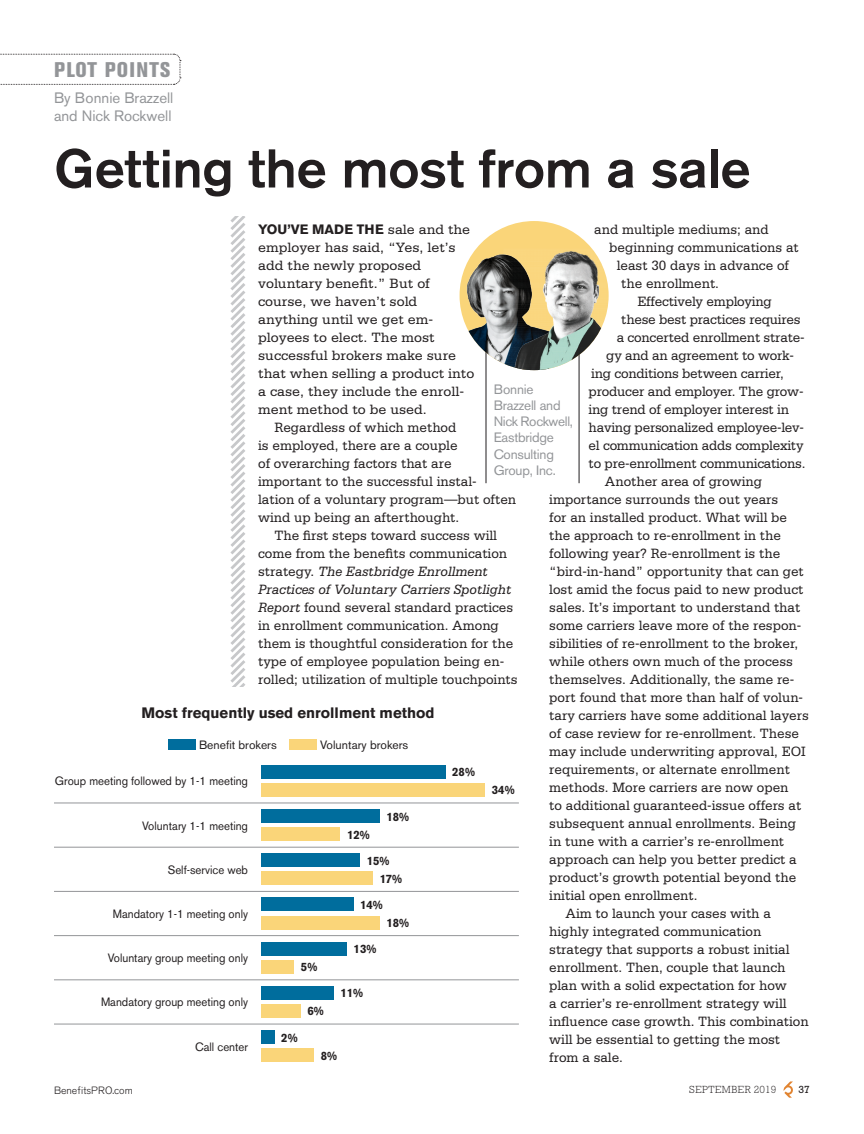
<style>
.page{position:relative;width:864px;height:1134px;background:#fff}
.page>*{position:absolute;margin:0;border:0;box-sizing:border-box;transform-origin:0 0}
.t1{font:500 54px "Akzidenz Grotesk BE";letter-spacing:-.01em;color:#231f20}
.t2{font:800 condensed 21px "Akzidenz Grotesk BE";letter-spacing:.05em;color:#939598}
.t3{font:700 15px "Akzidenz Grotesk BE";color:#231f20}
.t4{font:15px/18px "Akzidenz Grotesk BE";color:#939598}
.t5{font:14.25px/18px "Serifa Std";color:#231f20;scale:.95 1}
.t6{font:14.25px/18px "Serifa Std";color:#231f20}
.t7{font:13.5px/16.2px "Akzidenz Grotesk BE";letter-spacing:-.015em;color:#939598}
.t8{font:700 13.5px "Akzidenz Grotesk BE";color:#231f20}
.t9{font:12px "Akzidenz Grotesk BE";color:#231f20;scale:.95 1}
.t10{font:700 12px/26.2px "Akzidenz Grotesk BE";color:#231f20;scale:.95 1}
.t11{font:12px "Akzidenz Grotesk BE";color:#231f20}
.t12{font:300 10.5px "Akzidenz Grotesk BE";color:#231f20}
.t13{font:300 10.5px "Rockwell Std";letter-spacing:.05em;color:#231f20}
.t14{font:10.5px "Rockwell Std";color:#231f20}
.s1{font-family:"Serifa Std";font-weight:400;font-size:14.25px}
.s2{font-style:italic}
</style>
<div class="page">
<svg style="left:783px;top:1081px;width:10px;height:17px"></svg>
<svg style="left:0;top:53px;width:181px;height:32px"></svg>
<svg style="left:230px;top:216px;width:16px;height:471px"></svg>
<hr style="left:486px;top:288px;width:1px;height:195px;background:#201d1e">
<hr style="left:579px;top:284px;width:1px;height:199px;background:#201d1e">
<div style="left:460px;top:221px;width:149px;height:149px;background:#fad579;border-radius:50%"></div>
<img style="left:460px;top:244px;width:43px;height:126px">
<img style="left:503px;top:248px;width:106px;height:122px">
<div style="left:168px;top:740px;width:28px;height:10px;background:#006d9d"></div>
<div style="left:289px;top:740px;width:28px;height:10px;background:#fad579"></div>
<div style="left:261px;top:765px;width:184px;height:13px;background:#006d9d"></div>
<div style="left:261px;top:853px;width:99px;height:14px;background:#006d9d"></div>
<div style="left:261px;top:942px;width:86px;height:13px;background:#006d9d"></div>
<div style="left:261px;top:809px;width:119px;height:14px;background:#006d9d"></div>
<div style="left:261px;top:898px;width:92px;height:13px;background:#006d9d"></div>
<div style="left:261px;top:986px;width:73px;height:14px;background:#006d9d"></div>
<div style="left:261px;top:1030px;width:14px;height:14px;background:#006d9d"></div>
<div style="left:261px;top:783px;width:224px;height:14px;background:#fad579"></div>
<div style="left:261px;top:872px;width:112px;height:13px;background:#fad579"></div>
<div style="left:261px;top:960px;width:33px;height:14px;background:#fad579"></div>
<div style="left:261px;top:828px;width:79px;height:13px;background:#fad579"></div>
<div style="left:261px;top:916px;width:119px;height:13px;background:#fad579"></div>
<div style="left:261px;top:1004px;width:40px;height:14px;background:#fad579"></div>
<div style="left:261px;top:1049px;width:53px;height:13px;background:#fad579"></div>
<hr style="left:54px;top:803px;width:465px;height:1px;background:#939598">
<hr style="left:54px;top:891px;width:465px;height:1px;background:#939598">
<hr style="left:54px;top:979px;width:465px;height:1px;background:#939598">
<hr style="left:54px;top:847px;width:465px;height:1px;background:#939598">
<hr style="left:54px;top:935px;width:465px;height:1px;background:#939598">
<hr style="left:54px;top:1024px;width:465px;height:1px;background:#939598">
<h2 class="t2" style="left:54px;top:57px;width:118px">PLOT POINTS</h2>
<p class="t4" style="left:54px;top:89px;width:121px">By Bonnie Brazzell and Nick Rockwell</p>
<h1 class="t1" style="left:54px;top:135px;width:698px">Getting the most from a sale</h1>
<p class="t8" style="left:258px;top:221px;width:214px">YOU’VE MADE THE <span class="s1">sale and the</span></p>
<p class="t6" style="left:258px;top:239px;width:218px">employer has said, “Yes, let’s add the newly proposed voluntary benefit.” But of course, we haven’t sold anything until we get em&shy;ployees to elect. The most successful brokers make sure that when selling a product into a case, they include the enroll&shy;ment method to be used.</p>
<p class="t5" style="left:258px;top:419px;width:273px;text-indent:16px">Regardless of which method<br>is employed, there are a couple<br>of overarching factors that are important to the successful instal&shy;lation of a voluntary program—but often wind up being an afterthought.</p>
<p class="t5" style="left:258px;top:526px;width:275px;text-indent:16px">The first steps toward success will come from the benefits communication strategy. <span class="s2">The Eastbridge Enrollment Practices of Voluntary Carriers Spotlight Report</span> found several standard practices in enrollment communication. Among them is thoughtful consideration for the type of employee population being en&shy;rolled; utilization of multiple touchpoints</p>
<p class="t5" style="left:594px;top:221px;width:185px">and multiple mediums; and</p>
<p class="t5" style="left:609px;top:239px;width:201px">beginning communications at</p>
<p class="t5" style="left:617px;top:256px;width:183px">least 30 days in advance of</p>
<p class="t5" style="left:621px;top:274px;width:104px">the enrollment.</p>
<p class="t5" style="left:637px;top:292px;width:143px">Effectively employing</p>
<p class="t5" style="left:621px;top:310px;width:190px">these best practices requires</p>
<p class="t5" style="left:617px;top:328px;width:199px">a concerted enrollment strate-</p>
<p class="t5" style="left:606px;top:347px;width:199px">gy and an agreement to work-</p>
<p class="t5" style="left:591px;top:365px;width:204px">ing conditions between carrier,</p>
<p class="t5" style="left:589px;top:383px;width:228px">producer and employer. The grow-</p>
<p class="t5" style="left:589px;top:401px;width:212px">ing trend of employer interest in</p>
<p class="t5" style="left:589px;top:419px;width:228px">having personalized employee-lev-</p>
<p class="t5" style="left:589px;top:437px;width:228px">el communication adds complexity</p>
<p class="t5" style="left:589px;top:455px;width:230px">to pre-enrollment communications.</p>
<p class="t5" style="left:605px;top:472px;width:167px">Another area of growing</p>
<p class="t5" style="left:549px;top:490px;width:243px">importance surrounds the out years</p>
<p class="t5" style="left:549px;top:508px;width:252px">for an installed product. What will be</p>
<p class="t5" style="left:549px;top:526px;width:245px">the approach to re-enrollment in the</p>
<p class="t5" style="left:549px;top:544px;width:245px">following year? Re-enrollment is the</p>
<p class="t5" style="left:549px;top:562px;width:269px">“bird-in-hand” opportunity that can get</p>
<p class="t5" style="left:549px;top:580px;width:269px">lost amid the focus paid to new product</p>
<p class="t5" style="left:549px;top:598px;width:266px">sales. It’s important to understand that</p>
<p class="t5" style="left:549px;top:616px;width:267px">some carriers leave more of the respon-</p>
<p class="t5" style="left:549px;top:635px;width:264px">sibilities of re-enrollment to the broker,</p>
<p class="t5" style="left:549px;top:653px;width:258px">while others own much of the process</p>
<p class="t5" style="left:549px;top:670px;width:259px">themselves. Additionally, the same re-</p>
<p class="t5" style="left:549px;top:689px;width:269px">port found that more than half of volun-</p>
<p class="t5" style="left:549px;top:707px;width:275px">tary carriers have some additional layers</p>
<p class="t5" style="left:549px;top:725px;width:264px">of case review for re-enrollment. These</p>
<p class="t5" style="left:549px;top:742px;width:272px">may include underwriting approval, EOI</p>
<p class="t5" style="left:549px;top:760px;width:255px">requirements, or alternate enrollment</p>
<p class="t5" style="left:549px;top:778px;width:253px">methods. More carriers are now open</p>
<p class="t5" style="left:549px;top:796px;width:267px">to additional guaranteed-issue offers at</p>
<p class="t5" style="left:549px;top:814px;width:261px">subsequent annual enrollments. Being</p>
<p class="t5" style="left:549px;top:832px;width:249px">in tune with a carrier’s re-enrollment</p>
<p class="t5" style="left:549px;top:850px;width:262px">approach can help you better predict a</p>
<p class="t5" style="left:549px;top:868px;width:262px">product’s growth potential beyond the</p>
<p class="t5" style="left:549px;top:886px;width:158px">initial open enrollment.</p>
<p class="t5" style="left:565px;top:904px;width:218px">Aim to launch your cases with a</p>
<p class="t5" style="left:549px;top:922px;width:225px">highly integrated communication</p>
<p class="t5" style="left:549px;top:940px;width:254px">strategy that supports a robust initial</p>
<p class="t5" style="left:549px;top:958px;width:250px">enrollment. Then, couple that launch</p>
<p class="t5" style="left:549px;top:976px;width:252px">plan with a solid expectation for how</p>
<p class="t5" style="left:549px;top:994px;width:251px">a carrier’s re-enrollment strategy will</p>
<p class="t5" style="left:549px;top:1012px;width:275px">influence case growth. This combination</p>
<p class="t5" style="left:549px;top:1030px;width:245px">will be essential to getting the most</p>
<p class="t5" style="left:549px;top:1048px;width:79px">from a sale.</p>
<p class="t7" style="left:494px;top:381px;width:81px">Bonnie<br>Brazzell and<br>Nick Rockwell,<br>Eastbridge<br>Consulting<br>Group, Inc.</p>
<p class="t3" style="left:142px;top:704px;width:295px">Most frequently used enrollment method</p>
<p class="t11" style="left:199px;top:738px;width:79px">Benefit brokers</p>
<p class="t11" style="left:320px;top:738px;width:90px">Voluntary brokers</p>
<p class="t10" style="left:452px;top:759px;width:25px">28%</p>
<p class="t9" style="left:55px;top:774px;width:205px">Group meeting followed by 1-1 meeting</p>
<p class="t9" style="left:142px;top:818px;width:113px">Voluntary 1-1 meeting</p>
<p class="t10" style="left:492px;top:777px;width:26px">34%</p>
<p class="t10" style="left:386px;top:803px;width:25px">18%</p>
<p class="t10" style="left:367px;top:821px;width:25px;text-indent:-20px">12%<br>15%</p>
<p class="t10" style="left:360px;top:866px;width:46px;text-indent:20px">17%<br>14%</p>
<p class="t10" style="left:386px;top:910px;width:25px">18%</p>
<p class="t10" style="left:354px;top:936px;width:25px">13%</p>
<p class="t9" style="left:168px;top:862px;width:86px">Self-service web</p>
<p class="t9" style="left:113px;top:907px;width:144px">Mandatory 1-1 meeting only</p>
<p class="t9" style="left:108px;top:951px;width:149px">Voluntary group meeting only</p>
<p class="t10" style="left:301px;top:954px;width:19px">5%</p>
<p class="t10" style="left:340px;top:980px;width:25px">11%</p>
<p class="t9" style="left:101px;top:995px;width:156px">Mandatory group meeting only</p>
<p class="t10" style="left:308px;top:998px;width:19px">6%</p>
<p class="t10" style="left:281px;top:1024px;width:19px">2%</p>
<p class="t9" style="left:195px;top:1039px;width:57px">Call center</p>
<p class="t10" style="left:321px;top:1042px;width:19px">8%</p>
<p class="t12" style="left:54px;top:1084px;width:80px">BenefitsPRO.com</p>
<p class="t13" style="left:689px;top:1084px;width:89px">SEPTEMBER 2019</p>
<p class="t14" style="left:799px;top:1084px;width:13px">37</p>
</div>
